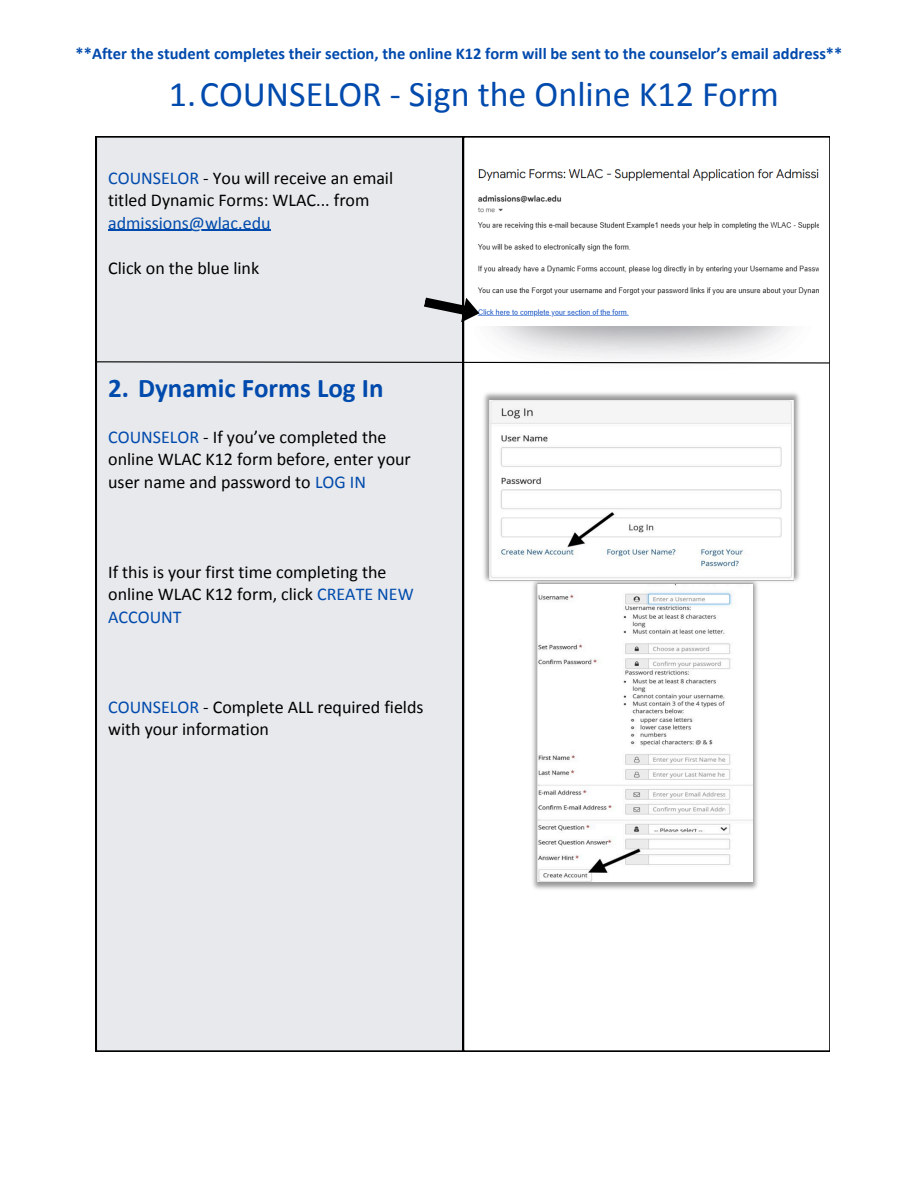
<style>
.page{position:relative;width:918px;height:1188px;background:#fff}
.page>*{position:absolute;margin:0;border:0;box-sizing:border-box;transform-origin:0 0}
.t1{font:36px "Calibri";color:#004aad}
.t2{font:700 27px "Calibri";color:#004aad}
.t3{font:18px/22.5px "Calibri";color:#000}
.t4{font:18px "Calibri";color:#004aad}
.t5{font:700 16.5px "Calibri";color:#004aad}
.s1{color:#004aad}
</style>
<div class="page">
<div style="left:96px;top:137px;width:367px;height:914px;background:#e7e9ec"></div>
<svg style="left:463px;top:137px;width:367px;height:914px"></svg>
<img style="left:474px;top:326px;width:344px;height:44px">
<svg style="left:95px;top:361px;width:735px;height:3px"></svg>
<img style="left:482px;top:391px;width:319px;height:500px">
<img style="left:474px;top:164px;width:344px;height:162px">
<hr style="left:108px;top:230px;width:163px;height:1px;background:#004aad">
<svg style="left:424px;top:298px;width:55px;height:24px"></svg>
<p class="t5" style="left:76px;top:46px;width:768px">**After the student completes their section, the online K12 form will be sent to the counselor’s email address**</p>
<p class="t1" style="left:169px;top:79px;width:611px">1.COUNSELOR - Sign the Online K12 Form</p>
<p class="t3" style="left:108px;top:168px;width:287px"><span class="s1">COUNSELOR</span> - You will receive an email titled Dynamic Forms: WLAC... from</p>
<p class="t4" style="left:108px;top:215px;width:164px">admissions@wlac.edu</p>
<p class="t3" style="left:108px;top:258px;width:153px">Click on the blue link</p>
<p class="t2" style="left:108px;top:377px;width:277px">2. Dynamic Forms Log In</p>
<p class="t3" style="left:108px;top:427px;width:304px"><span class="s1">COUNSELOR</span> - If you’ve completed the online WLAC K12 form before, enter your user name and password to <span class="s1">LOG IN</span></p>
<p class="t3" style="left:108px;top:562px;width:307px">If this is your first time completing the online WLAC K12 form, click <span class="s1">CREATE NEW<br>ACCOUNT</span></p>
<p class="t3" style="left:108px;top:697px;width:317px"><span class="s1">COUNSELOR</span> - Complete ALL required fields with your information</p>
</div>
